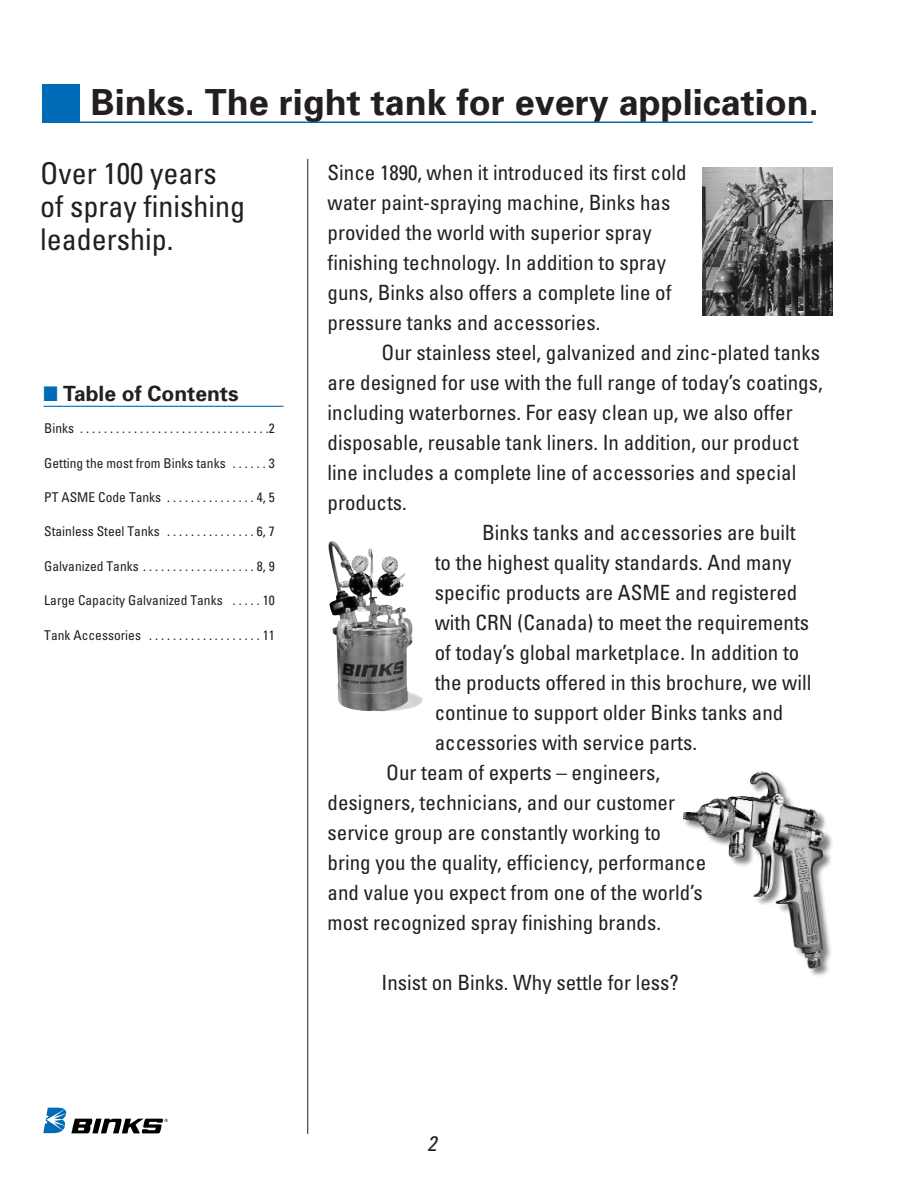
<style>
.page{position:relative;width:918px;height:1188px;background:#fff}
.page>*{position:absolute;margin:0;border:0;box-sizing:border-box;transform-origin:0 0}
.t1{font:700 36px "Univers";color:#231f20}
.t2{font:condensed 30px/33px "Univers";color:#231f20}
.t3{font:condensed 21px/30px "Univers";color:#231f20}
.t4{font:700 21px "Univers";color:#231f20}
.t5{font:italic condensed 21px "Univers";color:#231f20}
.t6{font:condensed 13.5px "Univers";color:#231f20}
.s1{color:#006bb6}
</style>
<div class="page">
<hr style="left:307px;top:159px;width:1px;height:975px;background:#231f20">
<img style="left:702px;top:168px;width:130px;height:147px">
<img style="left:683px;top:771px;width:149px;height:205px">
<img style="left:328px;top:541px;width:95px;height:170px">
<hr style="left:42px;top:122px;width:771px;height:1px;background:#006bb6">
<div style="left:42px;top:84px;width:38px;height:38px;background:#006bb6"></div>
<hr style="left:44px;top:406px;width:240px;height:1px;background:#006bb6">
<svg style="left:43px;top:1108px;width:125px;height:25px"></svg>
<h1 class="t1" style="left:91px;top:89px;width:730px">Binks. The right tank for every application.</h1>
<h2 class="t2" style="left:40px;top:159px;width:206px">Over 100 years of spray finishing leadership.</h2>
<p class="t4" style="left:44px;top:386px;width:197px"><span class="s1">■</span> Table of Contents</p>
<p class="t6" style="left:44px;top:423px;width:232px">Binks . . . . . . . . . . . . . . . . . . . . . . . . . . . . . . . .2</p>
<p class="t6" style="left:44px;top:458px;width:232px">Getting the most from Binks tanks . . . . . . 3</p>
<p class="t6" style="left:44px;top:492px;width:232px">PT ASME Code Tanks . . . . . . . . . . . . . . . 4, 5</p>
<p class="t6" style="left:44px;top:527px;width:232px">Stainless Steel Tanks . . . . . . . . . . . . . . . 6, 7</p>
<p class="t6" style="left:44px;top:561px;width:232px">Galvanized Tanks . . . . . . . . . . . . . . . . . . . 8, 9</p>
<p class="t6" style="left:44px;top:596px;width:232px">Large Capacity Galvanized Tanks . . . . . 10</p>
<p class="t6" style="left:44px;top:630px;width:232px">Tank Accessories . . . . . . . . . . . . . . . . . . . 11</p>
<p class="t3" style="left:328px;top:160px;width:361px">Since 1890, when it introduced its first cold water paint-spraying machine, Binks has provided the world with superior spray finishing technology. In addition to spray guns, Binks also offers a complete line of pressure tanks and accessories.</p>
<p class="t3" style="left:382px;top:340px;width:440px">Our stainless steel, galvanized and zinc-plated tanks</p>
<p class="t3" style="left:328px;top:370px;width:497px">are designed for use with the full range of today’s coatings,</p>
<p class="t3" style="left:328px;top:400px;width:467px">including waterbornes. For easy clean up, we also offer</p>
<p class="t3" style="left:328px;top:430px;width:473px">disposable, reusable tank liners. In addition, our product</p>
<p class="t3" style="left:328px;top:460px;width:470px">line includes a complete line of accessories and special</p>
<p class="t3" style="left:328px;top:490px;width:81px">products.</p>
<p class="t3" style="left:482px;top:520px;width:315px">Binks tanks and accessories are built</p>
<p class="t3" style="left:435px;top:550px;width:358px">to the highest quality standards. And many</p>
<p class="t3" style="left:435px;top:580px;width:364px">specific products are ASME and registered</p>
<p class="t3" style="left:435px;top:610px;width:376px">with CRN (Canada) to meet the requirements</p>
<p class="t3" style="left:435px;top:640px;width:366px">of today’s global marketplace. In addition to</p>
<p class="t3" style="left:435px;top:670px;width:378px">the products offered in this brochure, we will</p>
<p class="t3" style="left:435px;top:700px;width:350px">continue to support older Binks tanks and</p>
<p class="t3" style="left:435px;top:730px;width:264px">accessories with service parts.</p>
<p class="t3" style="left:386px;top:760px;width:276px">Our team of experts – engineers,</p>
<p class="t3" style="left:328px;top:790px;width:349px">designers, technicians, and our customer</p>
<p class="t3" style="left:328px;top:820px;width:335px">service group are constantly working to</p>
<p class="t3" style="left:328px;top:850px;width:380px">bring you the quality, efficiency, performance</p>
<p class="t3" style="left:328px;top:880px;width:377px">and value you expect from one of the world’s</p>
<p class="t3" style="left:328px;top:910px;width:335px">most recognized spray finishing brands.</p>
<p class="t3" style="left:382px;top:970px;width:299px">Insist on Binks. Why settle for less?</p>
<p class="t5" style="left:427px;top:1135px;width:11px">2</p>
</div>
